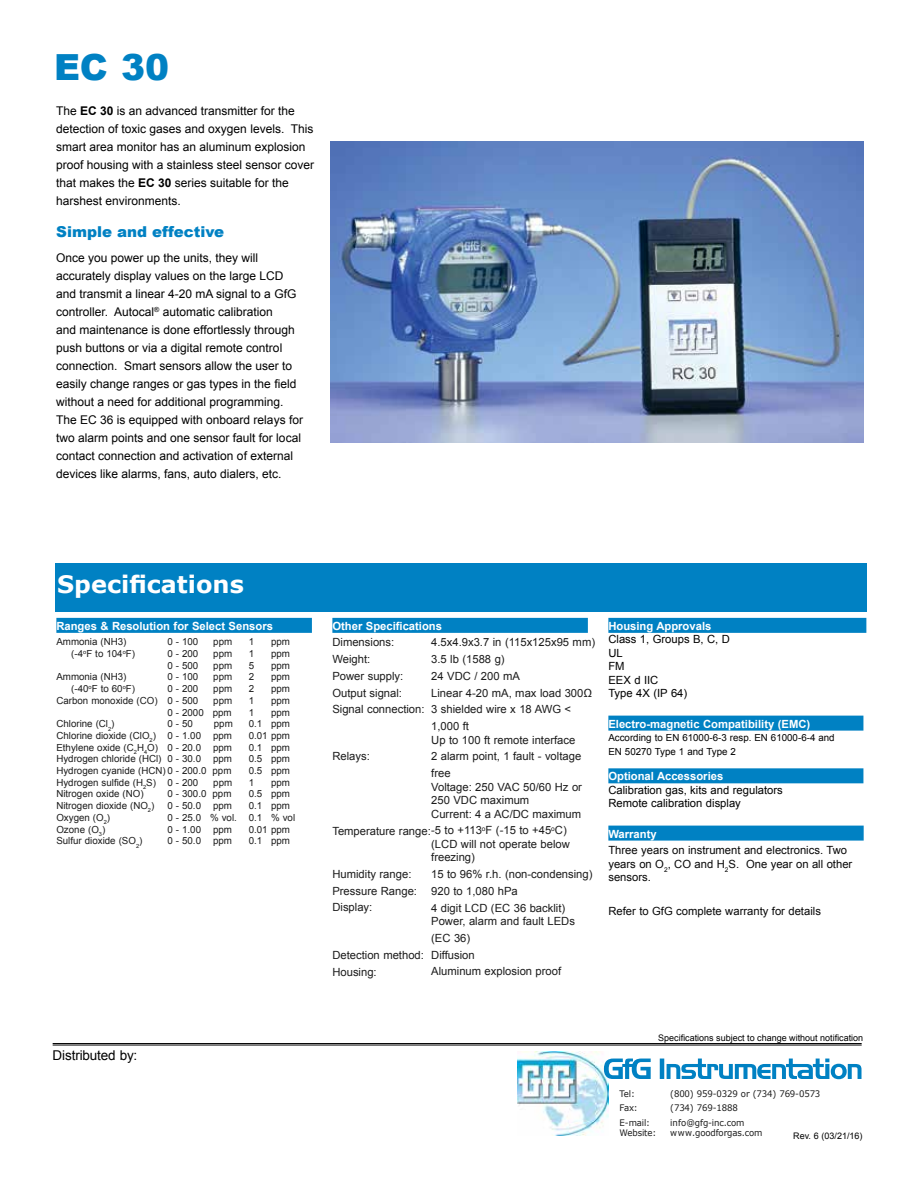
<style>
.page{position:relative;width:918px;height:1188px;background:#fff}
.page>*{position:absolute;margin:0;border:0;box-sizing:border-box;transform-origin:0 0}
.t1{font:900 36px "Arial";color:#0081c3}
.t2{font:700 24px "Verdana";color:#fff}
.t3{font:900 15px "Arial";color:#0081c3}
.t4{font:13.5px "Arial";letter-spacing:-.01em;color:#000}
.t5{font:12px/18px "Arial";color:#000}
.t6{font:11.25px/16.8px "Arial";color:#1c1c1c}
.t7{font:700 11.25px "Arial";color:#fff}
.t8{font:11.25px/13.5px "Arial";color:#080808}
.t9{font:11.25px/13.5px "Arial";color:#000}
.t10{font:9.75px/11.7px "Arial";color:#1c1c1c}
.t11{font:9.75px/13.5px "Arial";color:#000}
.t12{font:9px "Verdana";letter-spacing:-.015em;color:#1c1c1c;scale:.95 1}
.t13{font:9px "Arial";color:#000}
.s1{font-weight:700}
</style>
<div class="page">
<hr style="left:53px;top:1043px;width:809px;height:1px;background:#000">
<hr style="left:53px;top:1045px;width:809px;height:1px;background:#000">
<img style="left:518px;top:1051px;width:91px;height:85px">
<svg style="left:604px;top:1059px;width:258px;height:20px"></svg>
<div style="left:55px;top:564px;width:811px;height:48px;background:#0081c3"></div>
<div style="left:56px;top:618px;width:256px;height:15px;background:#0081c3"></div>
<div style="left:332px;top:618px;width:256px;height:15px;background:#0081c3"></div>
<div style="left:608px;top:618px;width:258px;height:15px;background:#0081c3"></div>
<div style="left:608px;top:716px;width:255px;height:15px;background:#0081c3"></div>
<div style="left:608px;top:768px;width:255px;height:15px;background:#0081c3"></div>
<div style="left:608px;top:826px;width:256px;height:15px;background:#0081c3"></div>
<img style="left:331px;top:141px;width:533px;height:302px">
<h1 class="t1" style="left:54px;top:41px;width:117px">EC 30</h1>
<p class="t5" style="left:56px;top:101px;width:259px">The <span class="s1">EC 30</span> is an advanced transmitter for the detection of toxic gases and oxygen levels. This smart area monitor has an aluminum explosion proof housing with a stainless steel sensor cover that makes the <span class="s1">EC 30</span> series suitable for the harshest environments.</p>
<p class="t3" style="left:56px;top:221px;width:170px">Simple and effective</p>
<p class="t5" style="left:56px;top:249px;width:248px">Once you power up the units, they will accurately display values on the large LCD and transmit a linear 4-20 mA signal to a GfG controller. Autocal<sup>®</sup> automatic calibration<br>and maintenance is done effortlessly through push buttons or via a digital remote control connection. Smart sensors allow the user to easily change ranges or gas types in the field without a need for additional programming.<br>The EC 36 is equipped with onboard relays for two alarm points and one sensor fault for local contact connection and activation of external devices like alarms, fans, auto dialers, etc.</p>
<h2 class="t2" style="left:57px;top:567px;width:188px">Specifications</h2>
<p class="t7" style="left:56px;top:618px;width:218px">Ranges &amp; Resolution for Select Sensors</p>
<p class="t7" style="left:332px;top:618px;width:111px">Other Specifications</p>
<p class="t7" style="left:608px;top:618px;width:105px">Housing Approvals</p>
<p class="t9" style="left:608px;top:633px;width:123px">Class 1, Groups B, C, D<br>UL<br>FM<br>EEX d IIC<br>Type 4X (IP 64)</p>
<p class="t7" style="left:608px;top:716px;width:203px">Electro-magnetic Compatibility (EMC)</p>
<p class="t11" style="left:608px;top:731px;width:228px">According to EN 61000-6-3 resp. EN 61000-6-4 and<br>EN 50270 Type 1 and Type 2</p>
<p class="t7" style="left:608px;top:769px;width:116px">Optional Accessories</p>
<p class="t9" style="left:608px;top:783px;width:176px">Calibration gas, kits and regulators<br>Remote calibration display</p>
<p class="t7" style="left:608px;top:826px;width:50px">Warranty</p>
<p class="t8" style="left:608px;top:844px;width:245px">Three years on instrument and electronics. Two years on O<sub>2</sub>, CO and H<sub>2</sub>S. One year on all other sensors.</p>
<p class="t8" style="left:608px;top:904px;width:214px">Refer to GfG complete warranty for details</p>
<p class="t10" style="left:71px;top:636px;width:65px;text-indent:-15px">Ammonia (NH3) (-4<sup>o</sup>F to 104<sup>o</sup>F)</p>
<p class="t10" style="left:56px;top:671px;width:72px">Ammonia (NH3)</p>
<p class="t10" style="left:71px;top:683px;width:65px">(-40<sup>o</sup>F to 60<sup>o</sup>F)</p>
<p class="t10" style="left:56px;top:695px;width:103px">Carbon monoxide (CO)</p>
<p class="t10" style="left:56px;top:718px;width:177px">Chlorine (Cl<sub>2</sub>)<br>Chlorine dioxide (ClO<sub>2</sub>)<br>Ethylene oxide (C<sub>2</sub>H<sub>4</sub>O)<br>Hydrogen chloride (HCl)<br>Hydrogen cyanide (HCN) 0 - 200.0 ppm<br>Hydrogen sulfide (H<sub>2</sub>S)<br>Nitrogen oxide (NO)<br>Nitrogen dioxide (NO<sub>2</sub>)<br>Oxygen (O<sub>2</sub>)<br>Ozone (O<sub>3</sub>)<br>Sulfur dioxide (SO<sub>2</sub>)</p>
<p class="t6" style="left:431px;top:634px;width:165px">4.5x4.9x3.7 in (115x125x95 mm)<br>3.5 lb (1588 g)<br>24 VDC / 200 mA<br>Linear 4-20 mA, max load 300Ω<br>3 shielded wire x 18 AWG &lt;<br>1,000 ft</p>
<p class="t6" style="left:431px;top:731px;width:152px">Up to 100 ft remote interface<br>2 alarm point, 1 fault - voltage free</p>
<p class="t6" style="left:431px;top:780px;width:152px;line-height:13.5px">Voltage: 250 VAC 50/60 Hz or<br>250 VDC maximum<br>Current: 4 a AC/DC maximum</p>
<p class="t6" style="left:431px;top:837px;width:140px;line-height:13.5px">(LCD will not operate below freezing)</p>
<p class="t6" style="left:431px;top:866px;width:163px">15 to 96% r.h. (non-condensing)<br>920 to 1,080 hPa<br>4 digit LCD (EC 36 backlit)</p>
<p class="t6" style="left:431px;top:913px;width:145px">Power, alarm and fault LEDs (EC 36)<br>Diffusion<br>Aluminum explosion proof</p>
<p class="t10" style="left:168px;top:636px;width:32px">0 - 100</p>
<p class="t10" style="left:213px;top:636px;width:20px">ppm</p>
<p class="t10" style="left:168px;top:648px;width:32px">0 - 200</p>
<p class="t10" style="left:213px;top:648px;width:20px">ppm</p>
<p class="t10" style="left:168px;top:660px;width:32px">0 - 500</p>
<p class="t10" style="left:213px;top:660px;width:20px">ppm</p>
<p class="t10" style="left:168px;top:671px;width:32px">0 - 100</p>
<p class="t10" style="left:213px;top:671px;width:20px">ppm</p>
<p class="t10" style="left:168px;top:683px;width:32px">0 - 200</p>
<p class="t10" style="left:213px;top:683px;width:20px">ppm</p>
<p class="t10" style="left:168px;top:695px;width:32px">0 - 500</p>
<p class="t10" style="left:249px;top:636px;width:43px">1<br>1<br>5<br>2<br>2<br>1<br>1<br>0.1<br>0.01 ppm<br>0.1<br>0.5<br>0.5<br>1<br>0.5<br>0.1<br>0.1<br>0.01 ppm<br>0.1</p>
<p class="t6" style="left:332px;top:634px;width:94px">Dimensions:<br>Weight:<br>Power supply:<br>Output signal:<br>Signal connection:</p>
<p class="t6" style="left:332px;top:748px;width:39px">Relays:</p>
<p class="t10" style="left:271px;top:636px;width:20px;text-align:justify">ppm ppm ppm ppm ppm ppm ppm ppm</p>
<p class="t10" style="left:271px;top:742px;width:26px">ppm ppm ppm ppm ppm ppm % vol</p>
<p class="t10" style="left:271px;top:835px;width:20px">ppm</p>
<p class="t10" style="left:168px;top:695px;width:66px;text-align:justify;text-indent:46px">ppm 0 - 2000 ppm 0 - 50</p>
<p class="t10" style="left:168px;top:718px;width:67px;text-align:justify;text-indent:46px">ppm 0 - 1.00 ppm 0 - 20.0 ppm 0 - 30.0 ppm</p>
<p class="t10" style="left:168px;top:777px;width:32px">0 - 200</p>
<p class="t10" style="left:168px;top:777px;width:71px;text-indent:46px">ppm<br>0 - 300.0 ppm<br>0 - 50.0 ppm<br>0 - 25.0 % vol.<br>0 - 1.00 ppm<br>0 - 50.0 ppm</p>
<p class="t6" style="left:332px;top:822px;width:236px">Temperature range:-5 to +113<sup>o</sup>F (-15 to +45<sup>o</sup>C)</p>
<p class="t6" style="left:332px;top:866px;width:86px">Humidity range:<br>Pressure Range:<br>Display:</p>
<p class="t6" style="left:332px;top:947px;width:93px">Detection method:<br>Housing:</p>
<p class="t4" style="left:53px;top:1047px;width:86px">Distributed by:</p>
<p class="t13" style="left:658px;top:1032px;width:207px">Specifications subject to change without notification</p>
<p class="t12" style="left:620px;top:1088px;width:18px">Tel:</p>
<p class="t12" style="left:670px;top:1088px;width:160px">(800) 959-0329 or (734) 769-0573</p>
<p class="t12" style="left:620px;top:1102px;width:21px">Fax:</p>
<p class="t12" style="left:670px;top:1102px;width:73px">(734) 769-1888</p>
<p class="t12" style="left:620px;top:1116px;width:34px">E-mail:</p>
<p class="t12" style="left:670px;top:1116px;width:80px">info@gfg-inc.com</p>
<p class="t12" style="left:620px;top:1127px;width:40px">Website:</p>
<p class="t12" style="left:670px;top:1127px;width:99px">www.goodforgas.com</p>
<p class="t13" style="left:793px;top:1130px;width:71px">Rev. 6 (03/21/16)</p>
</div>
